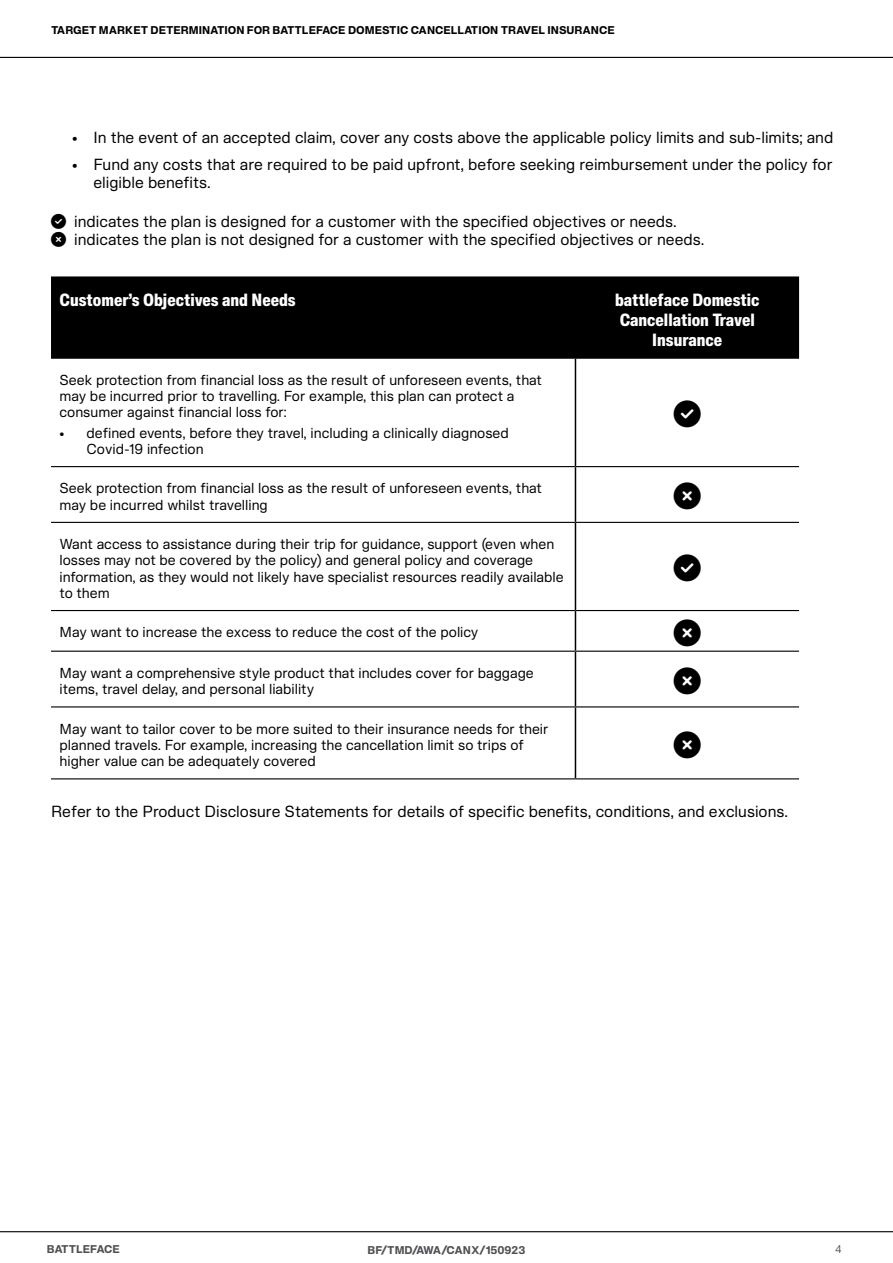
<style>
.page{position:relative;width:893px;height:1263px;background:#fff}
.page>*{position:absolute;margin:0;border:0;box-sizing:border-box;transform-origin:0 0}
.t1{font:900 16.5px/19.8px "Slussen Condensed";color:#fff;text-align:center}
.t2{font:15px/18px "Slussen";color:#000}
.t3{font:13.5px/16.2px "Slussen";color:#000}
.t4{font:700 10.5px "Slussen";color:#000}
.t5{font:700 10.5px "Slussen";color:#4f4f54}
.t6{font:10.5px "Slussen";color:#4f4f54}
</style>
<div class="page">
<hr style="left:0;top:57px;width:893px;height:1px;background:#000">
<hr style="left:0;top:1231px;width:893px;height:1px;background:#000">
<div style="left:51px;top:276px;width:748px;height:83px;background:#000"></div>
<hr style="left:575px;top:359px;width:1px;height:107px;background:#000">
<hr style="left:575px;top:467px;width:1px;height:55px;background:#000">
<hr style="left:575px;top:523px;width:1px;height:87px;background:#000">
<hr style="left:575px;top:611px;width:1px;height:40px;background:#000">
<hr style="left:575px;top:652px;width:1px;height:54px;background:#000">
<hr style="left:575px;top:707px;width:1px;height:71px;background:#000">
<hr style="left:51px;top:466px;width:524px;height:1px;background:#000">
<hr style="left:575px;top:466px;width:224px;height:1px;background:#000">
<hr style="left:51px;top:522px;width:524px;height:1px;background:#000">
<hr style="left:575px;top:522px;width:224px;height:1px;background:#000">
<hr style="left:51px;top:610px;width:524px;height:1px;background:#000">
<hr style="left:575px;top:610px;width:224px;height:1px;background:#000">
<hr style="left:51px;top:651px;width:524px;height:1px;background:#000">
<hr style="left:575px;top:651px;width:224px;height:1px;background:#000">
<hr style="left:51px;top:706px;width:524px;height:1px;background:#000">
<hr style="left:575px;top:706px;width:224px;height:1px;background:#000">
<hr style="left:51px;top:778px;width:524px;height:1px;background:#000">
<hr style="left:575px;top:778px;width:224px;height:1px;background:#000">
<p class="t4" style="left:51px;top:21px;width:565px">TARGET MARKET DETERMINATION FOR BATTLEFACE DOMESTIC CANCELLATION TRAVEL INSURANCE</p>
<p class="t2" style="left:72px;top:127px;width:763px">• In the event of an accepted claim, cover any costs above the applicable policy limits and sub-limits; and</p>
<p class="t2" style="left:94px;top:154px;width:740px;text-indent:-21px">• Fund any costs that are required to be paid upfront, before seeking reimbursement under the policy for eligible benefits.</p>
<p class="t2" style="left:74px;top:211px;width:632px">indicates the plan is designed for a customer with the specified objectives or needs. indicates the plan is not designed for a customer with the specified objectives or needs.</p>
<p class="t1" style="left:60px;top:289px;width:238px">Customer’s Objectives and Needs</p>
<p class="t1" style="left:615px;top:289px;width:146px">battleface Domestic<br>Cancellation Travel<br>Insurance</p>
<p class="t3" style="left:60px;top:371px;width:484px">Seek protection from financial loss as the result of unforeseen events, that may be incurred prior to travelling. For example, this plan can protect a consumer against financial loss for:</p>
<p class="t3" style="left:87px;top:423px;width:424px;text-indent:-27px">• defined events, before they travel, including a clinically diagnosed<br>Covid-19 infection</p>
<p class="t3" style="left:60px;top:479px;width:484px">Seek protection from financial loss as the result of unforeseen events, that may be incurred whilst travelling</p>
<p class="t3" style="left:60px;top:535px;width:506px">Want access to assistance during their trip for guidance, support (even when losses may not be covered by the policy) and general policy and coverage information, as they would not likely have specialist resources readily available to them</p>
<p class="t3" style="left:60px;top:623px;width:420px">May want to increase the excess to reduce the cost of the policy</p>
<p class="t3" style="left:60px;top:664px;width:476px">May want a comprehensive style product that includes cover for baggage items, travel delay, and personal liability</p>
<p class="t3" style="left:60px;top:719px;width:490px">May want to tailor cover to be more suited to their insurance needs for their planned travels. For example, increasing the cancellation limit so trips of higher value can be adequately covered</p>
<p class="t2" style="left:51px;top:801px;width:739px">Refer to the Product Disclosure Statements for details of specific benefits, conditions, and exclusions.</p>
<p class="t5" style="left:47px;top:1239px;width:75px">BATTLEFACE</p>
<p class="t5" style="left:368px;top:1240px;width:159px">BF/TMD/AWA/CANX/150923</p>
<p class="t6" style="left:835px;top:1239px;width:8px">4</p>
</div>
